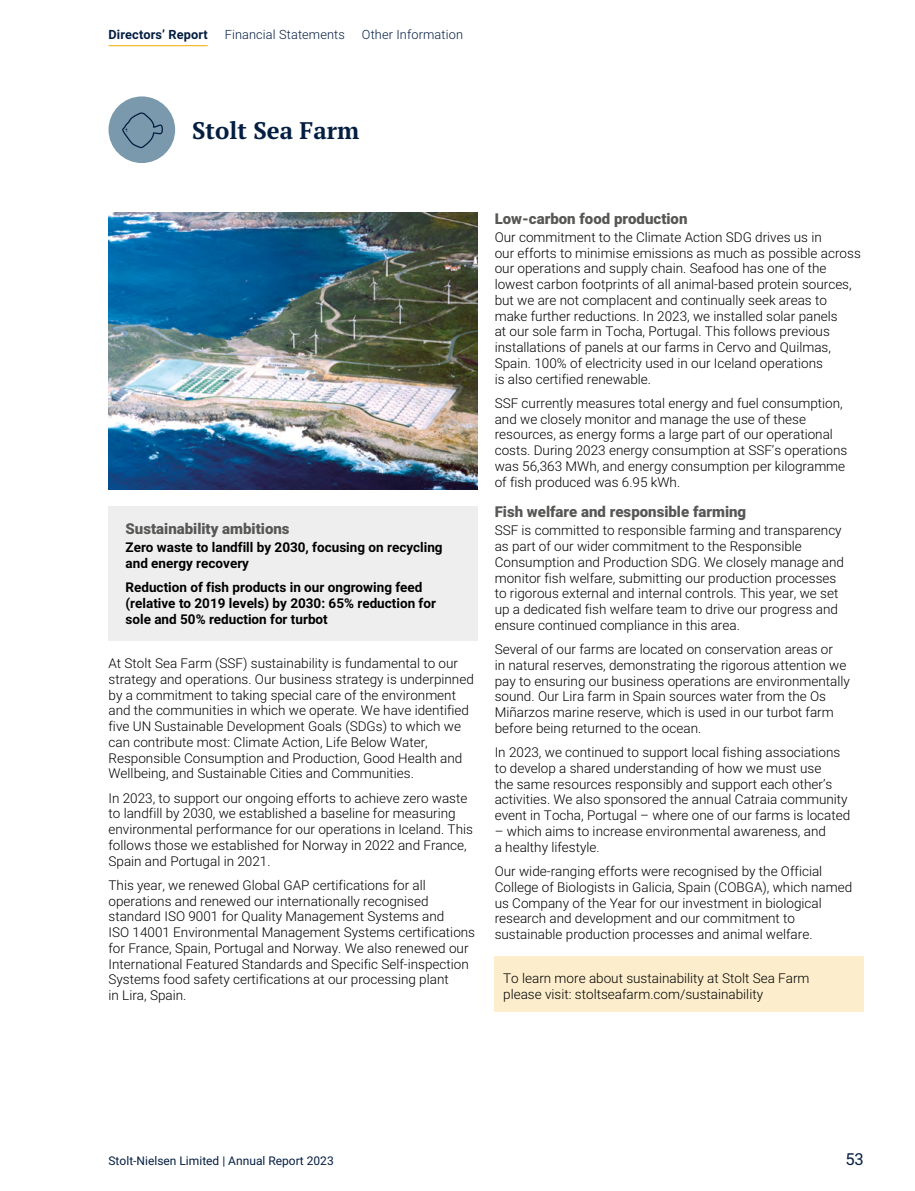
<style>
.page{position:relative;width:915px;height:1191px;background:#fff}
.page>*{position:absolute;margin:0;border:0;box-sizing:border-box;transform-origin:0 0}
.t1{font:700 24px "PT Serif";color:#041e42}
.t2{font:16.5px "Roboto";color:#041e42}
.t3{font:900 15px "Roboto";color:#575756}
.t4{font:300 13.5px/15.8px "Roboto";color:#000}
.t5{font:700 13.5px/15.8px "Roboto";color:#000}
.t6{font:300 12.75px "Roboto";letter-spacing:.01em;color:#041e42}
.t7{font:700 12.75px "Roboto";letter-spacing:.01em;color:#041e42}
.t8{font:12px "Roboto";color:#041e42}
</style>
<div class="page">
<div style="left:494px;top:956px;width:369px;height:55px;background:#fceecc"></div>
<img style="left:108px;top:213px;width:369px;height:276px">
<div style="left:108px;top:506px;width:369px;height:135px;background:#eee"></div>
<div style="left:108px;top:96px;width:67px;height:67px;background:#7a99ac;border-radius:50%"></div>
<svg style="left:122px;top:112px;width:41px;height:36px"></svg>
<hr style="left:108px;top:45px;width:100px;height:1px;background:#f2a900">
<p class="t7" style="left:108px;top:26px;width:101px">Directors’ Report</p>
<p class="t6" style="left:225px;top:26px;width:122px">Financial Statements</p>
<p class="t6" style="left:362px;top:26px;width:102px">Other Information</p>
<h1 class="t1" style="left:192px;top:115px;width:169px">Stolt Sea Farm</h1>
<p class="t3" style="left:125px;top:518px;width:165px">Sustainability ambitions</p>
<p class="t5" style="left:125px;top:539px;width:318px">Zero waste to landfill by 2030, focusing on recycling and energy recovery</p>
<p class="t5" style="left:125px;top:579px;width:312px">Reduction of fish products in our ongrowing feed (relative to 2019 levels) by 2030: 65% reduction for sole and 50% reduction for turbot</p>
<p class="t4" style="left:108px;top:655px;width:366px">At Stolt Sea Farm (SSF) sustainability is fundamental to our strategy and operations. Our business strategy is underpinned by a commitment to taking special care of the environment and the communities in which we operate. We have identified five UN Sustainable Development Goals (SDGs) to which we can contribute most: Climate Action, Life Below Water, Responsible Consumption and Production, Good Health and Wellbeing, and Sustainable Cities and Communities.</p>
<p class="t4" style="left:108px;top:789px;width:366px">In 2023, to support our ongoing efforts to achieve zero waste to landfill by 2030, we established a baseline for measuring environmental performance for our operations in Iceland. This follows those we established for Norway in 2022 and France, Spain and Portugal in 2021.</p>
<p class="t4" style="left:108px;top:876px;width:368px">This year, we renewed Global GAP certifications for all operations and renewed our internationally recognised standard ISO 9001 for Quality Management Systems and<br>ISO 14001 Environmental Management Systems certifications for France, Spain, Portugal and Norway. We also renewed our International Featured Standards and Specific Self-inspection Systems food safety certifications at our processing plant<br>in Lira, Spain.</p>
<p class="t3" style="left:494px;top:208px;width:194px">Low-carbon food production</p>
<p class="t4" style="left:494px;top:229px;width:367px">Our commitment to the Climate Action SDG drives us in<br>our efforts to minimise emissions as much as possible across our operations and supply chain. Seafood has one of the lowest carbon footprints of all animal-based protein sources, but we are not complacent and continually seek areas to make further reductions. In 2023, we installed solar panels<br>at our sole farm in Tocha, Portugal. This follows previous installations of panels at our farms in Cervo and Quilmas, Spain. 100% of electricity used in our Iceland operations<br>is also certified renewable.</p>
<p class="t4" style="left:494px;top:395px;width:354px">SSF currently measures total energy and fuel consumption, and we closely monitor and manage the use of these resources, as energy forms a large part of our operational costs. During 2023 energy consumption at SSF’s operations was 56,363 MWh, and energy consumption per kilogramme of fish produced was 6.95 kWh.</p>
<p class="t3" style="left:494px;top:501px;width:253px">Fish welfare and responsible farming</p>
<p class="t4" style="left:494px;top:522px;width:351px">SSF is committed to responsible farming and transparency as part of our wider commitment to the Responsible Consumption and Production SDG. We closely manage and monitor fish welfare, submitting our production processes to rigorous external and internal controls. This year, we set up a dedicated fish welfare team to drive our progress and ensure continued compliance in this area.</p>
<p class="t4" style="left:494px;top:641px;width:356px">Several of our farms are located on conservation areas or<br>in natural reserves, demonstrating the rigorous attention we pay to ensuring our business operations are environmentally sound. Our Lira farm in Spain sources water from the Os Miñarzos marine reserve, which is used in our turbot farm before being returned to the ocean.</p>
<p class="t4" style="left:494px;top:744px;width:357px">In 2023, we continued to support local fishing associations to develop a shared understanding of how we must use<br>the same resources responsibly and support each other’s activities. We also sponsored the annual Catraia community event in Tocha, Portugal – where one of our farms is located</p>
<p class="t4" style="left:494px;top:823px;width:332px">– which aims to increase environmental awareness, and a healthy lifestyle.</p>
<p class="t4" style="left:494px;top:863px;width:359px">Our wide-ranging efforts were recognised by the Official College of Biologists in Galicia, Spain (COBGA), which named us Company of the Year for our investment in biological research and development and our commitment to sustainable production processes and animal welfare.</p>
<p class="t4" style="left:503px;top:970px;width:308px">To learn more about sustainability at Stolt Sea Farm please visit: stoltseafarm.com/sustainability</p>
<p class="t8" style="left:108px;top:1152px;width:227px">Stolt-Nielsen Limited | Annual Report 2023</p>
<p class="t2" style="left:845px;top:1148px;width:20px">53</p>
</div>
